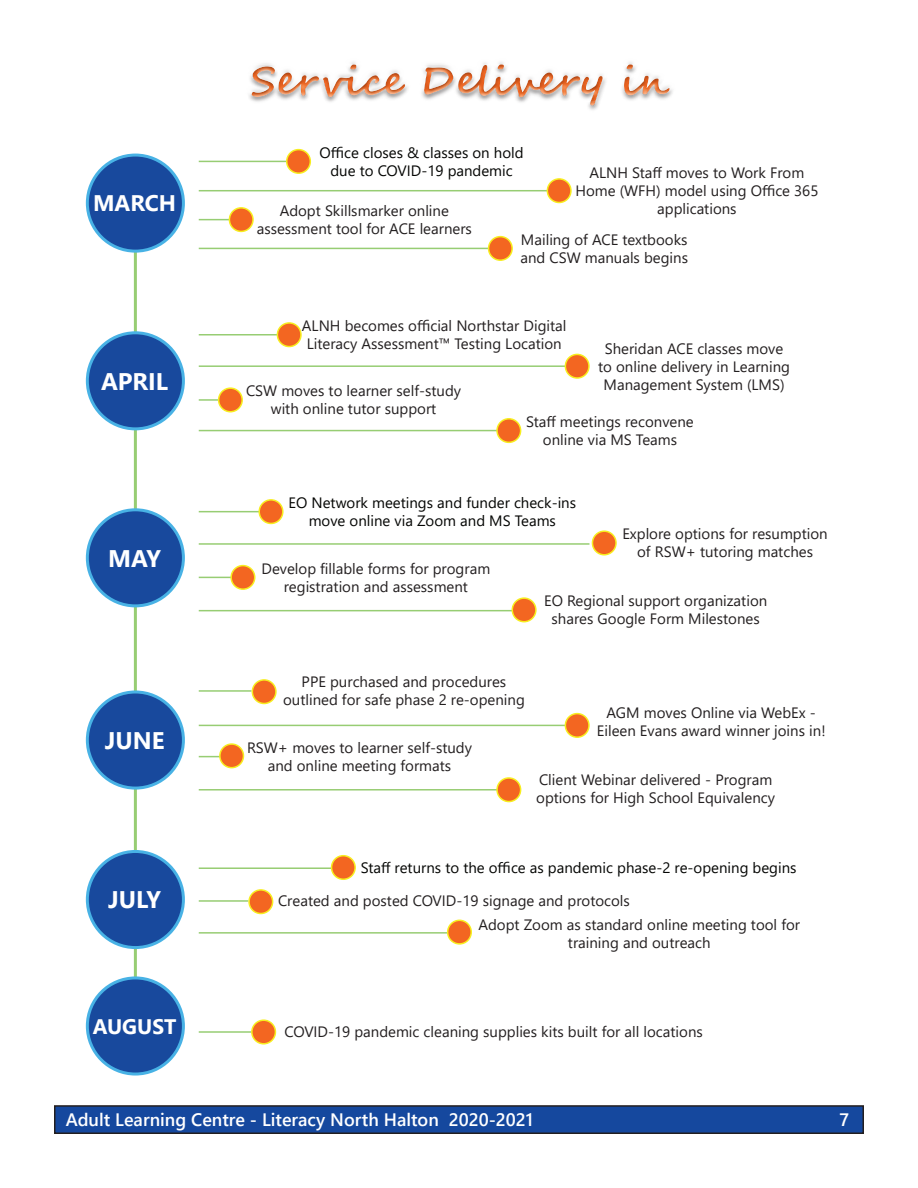
<style>
.page{position:relative;width:918px;height:1188px;background:#fff}
.page>*{position:absolute;margin:0;border:0;box-sizing:border-box;transform-origin:0 0}
.t1{font:700 24px "Segoe UI";color:#fff}
.t2{font:700 22.5px "Segoe UI";color:#fff}
.t3{font:700 21px "Segoe UI";color:#fff}
.t4{font:600 18px "Segoe UI";color:#fff}
.t5{font:15px/18px "Segoe UI";color:#231f20;text-align:center}
.t6{font:15px/18px "Segoe UI";color:#040503;text-align:center}
</style>
<div class="page">
<div style="left:55px;top:1106px;width:808px;height:27px;background:#15489e"></div>
<div style="left:54px;top:1105px;width:810px;height:29px;border:2px solid #231f20"></div>
<hr style="left:134px;top:199px;width:3px;height:820px;background:#97cd73">
<div style="left:244px;top:55px;width:433px;height:50px;background:#231f20;opacity:.5"></div>
<div style="left:87px;top:155px;width:96px;height:96px;background:#18499d;border-radius:50%"></div>
<div style="left:86px;top:154px;width:99px;height:99px;border:3px solid #48b2e5;border-radius:50%"></div>
<div style="left:87px;top:333px;width:96px;height:96px;background:#18499d;border-radius:50%"></div>
<div style="left:86px;top:331px;width:99px;height:99px;border:3px solid #48b2e5;border-radius:50%"></div>
<div style="left:87px;top:510px;width:96px;height:96px;background:#18499d;border-radius:50%"></div>
<div style="left:86px;top:508px;width:99px;height:99px;border:3px solid #48b2e5;border-radius:50%"></div>
<div style="left:87px;top:692px;width:96px;height:96px;background:#18499d;border-radius:50%"></div>
<div style="left:86px;top:691px;width:99px;height:99px;border:3px solid #48b2e5;border-radius:50%"></div>
<div style="left:87px;top:851px;width:96px;height:97px;background:#18499d;border-radius:50%"></div>
<div style="left:86px;top:850px;width:99px;height:99px;border:3px solid #48b2e5;border-radius:50%"></div>
<div style="left:87px;top:978px;width:96px;height:96px;background:#18499d;border-radius:50%"></div>
<div style="left:86px;top:976px;width:99px;height:100px;border:3px solid #48b2e5;border-radius:50%"></div>
<hr style="left:199px;top:190px;width:369px;height:1px;background:#97cd73">
<hr style="left:199px;top:219px;width:49px;height:1px;background:#97cd73">
<hr style="left:199px;top:248px;width:309px;height:1px;background:#97cd73">
<hr style="left:199px;top:161px;width:94px;height:1px;background:#97cd73">
<hr style="left:199px;top:365px;width:376px;height:2px;background:#97cd73">
<hr style="left:199px;top:399px;width:34px;height:2px;background:#97cd73">
<hr style="left:199px;top:430px;width:315px;height:1px;background:#97cd73">
<hr style="left:199px;top:334px;width:101px;height:2px;background:#97cd73">
<div style="left:287px;top:150px;width:23px;height:23px;background:#f36621;border-radius:50%"></div>
<div style="left:286px;top:149px;width:25px;height:25px;border:2px solid #f7ee1f;border-radius:50%"></div>
<div style="left:229px;top:208px;width:24px;height:23px;background:#f36621;border-radius:50%"></div>
<div style="left:229px;top:207px;width:25px;height:25px;border:2px solid #f7ee1f;border-radius:50%"></div>
<div style="left:547px;top:179px;width:24px;height:23px;background:#f36621;border-radius:50%"></div>
<div style="left:547px;top:178px;width:25px;height:25px;border:2px solid #f7ee1f;border-radius:50%"></div>
<div style="left:489px;top:237px;width:23px;height:23px;background:#f36621;border-radius:50%"></div>
<div style="left:488px;top:236px;width:25px;height:25px;border:2px solid #f7ee1f;border-radius:50%"></div>
<div style="left:277px;top:323px;width:24px;height:24px;background:#f36621;border-radius:50%"></div>
<div style="left:277px;top:322px;width:25px;height:25px;border:2px solid #f7ee1f;border-radius:50%"></div>
<div style="left:219px;top:388px;width:23px;height:24px;background:#f36621;border-radius:50%"></div>
<div style="left:218px;top:387px;width:25px;height:25px;border:2px solid #f7ee1f;border-radius:50%"></div>
<div style="left:497px;top:419px;width:24px;height:23px;background:#f36621;border-radius:50%"></div>
<div style="left:496px;top:418px;width:25px;height:25px;border:2px solid #f7ee1f;border-radius:50%"></div>
<div style="left:565px;top:354px;width:24px;height:24px;background:#f36621;border-radius:50%"></div>
<div style="left:565px;top:354px;width:25px;height:25px;border:2px solid #f7ee1f;border-radius:50%"></div>
<hr style="left:199px;top:543px;width:390px;height:2px;background:#97cd73">
<hr style="left:199px;top:577px;width:49px;height:1px;background:#97cd73">
<hr style="left:199px;top:610px;width:315px;height:1px;background:#97cd73">
<hr style="left:199px;top:511px;width:72px;height:1px;background:#97cd73">
<hr style="left:199px;top:725px;width:376px;height:1px;background:#97cd73">
<hr style="left:199px;top:756px;width:34px;height:1px;background:#97cd73">
<hr style="left:199px;top:789px;width:315px;height:2px;background:#97cd73">
<hr style="left:199px;top:690px;width:53px;height:2px;background:#97cd73">
<div style="left:259px;top:500px;width:24px;height:23px;background:#f36621;border-radius:50%"></div>
<div style="left:258px;top:499px;width:26px;height:25px;border:2px solid #f7ee1f;border-radius:50%"></div>
<div style="left:231px;top:566px;width:24px;height:23px;background:#f36621;border-radius:50%"></div>
<div style="left:230px;top:565px;width:25px;height:25px;border:2px solid #f7ee1f;border-radius:50%"></div>
<div style="left:592px;top:531px;width:24px;height:24px;background:#f36621;border-radius:50%"></div>
<div style="left:592px;top:530px;width:25px;height:26px;border:2px solid #f7ee1f;border-radius:50%"></div>
<div style="left:512px;top:598px;width:24px;height:24px;background:#f36621;border-radius:50%"></div>
<div style="left:512px;top:597px;width:25px;height:25px;border:2px solid #f7ee1f;border-radius:50%"></div>
<div style="left:252px;top:680px;width:24px;height:23px;background:#f36621;border-radius:50%"></div>
<div style="left:252px;top:679px;width:25px;height:25px;border:2px solid #f7ee1f;border-radius:50%"></div>
<div style="left:220px;top:744px;width:23px;height:24px;background:#f36621;border-radius:50%"></div>
<div style="left:219px;top:743px;width:25px;height:25px;border:2px solid #f7ee1f;border-radius:50%"></div>
<div style="left:497px;top:778px;width:24px;height:24px;background:#f36621;border-radius:50%"></div>
<div style="left:496px;top:777px;width:25px;height:25px;border:2px solid #f7ee1f;border-radius:50%"></div>
<div style="left:565px;top:714px;width:24px;height:23px;background:#f36621;border-radius:50%"></div>
<div style="left:565px;top:713px;width:25px;height:25px;border:2px solid #f7ee1f;border-radius:50%"></div>
<hr style="left:199px;top:900px;width:49px;height:2px;background:#97cd73">
<hr style="left:199px;top:932px;width:260px;height:2px;background:#97cd73">
<hr style="left:199px;top:867px;width:138px;height:2px;background:#97cd73">
<hr style="left:199px;top:1031px;width:53px;height:2px;background:#97cd73">
<div style="left:332px;top:856px;width:23px;height:23px;background:#f36621;border-radius:50%"></div>
<div style="left:331px;top:855px;width:25px;height:25px;border:2px solid #f7ee1f;border-radius:50%"></div>
<div style="left:249px;top:890px;width:24px;height:24px;background:#f36621;border-radius:50%"></div>
<div style="left:248px;top:889px;width:25px;height:25px;border:2px solid #f7ee1f;border-radius:50%"></div>
<div style="left:448px;top:920px;width:23px;height:24px;background:#f36621;border-radius:50%"></div>
<div style="left:447px;top:920px;width:25px;height:25px;border:2px solid #f7ee1f;border-radius:50%"></div>
<div style="left:252px;top:1020px;width:23px;height:24px;background:#f36621;border-radius:50%"></div>
<div style="left:251px;top:1019px;width:25px;height:26px;border:2px solid #f7ee1f;border-radius:50%"></div>
<p class="t2" style="left:93px;top:182px;width:85px">MARCH</p>
<p class="t1" style="left:101px;top:358px;width:69px">APRIL</p>
<p class="t1" style="left:108px;top:535px;width:54px">MAY</p>
<p class="t1" style="left:105px;top:718px;width:61px">JUNE</p>
<p class="t1" style="left:108px;top:877px;width:55px">JULY</p>
<p class="t3" style="left:93px;top:1006px;width:85px">AUGUST</p>
<p class="t6" style="left:320px;top:142px;width:206px">Office closes &amp; classes on hold due to COVID-19 pandemic</p>
<p class="t5" style="left:575px;top:163px;width:245px">ALNH Staff moves to Work From<br>Home (WFH) model using Office 365 applications</p>
<p class="t5" style="left:520px;top:229px;width:169px;text-align:left">Mailing of ACE textbooks and CSW manuals begins</p>
<p class="t5" style="left:257px;top:200px;width:217px">Adopt Skillsmarker online assessment tool for ACE learners</p>
<p class="t5" style="left:302px;top:316px;width:266px">ALNH becomes official Northstar Digital<br>Literacy Assessment™ Testing Location</p>
<p class="t5" style="left:598px;top:338px;width:193px">Sheridan ACE classes move to online delivery in Learning<br>Management System (LMS)</p>
<p class="t5" style="left:526px;top:411px;width:169px">Staff meetings reconvene online via MS Teams</p>
<p class="t5" style="left:246px;top:381px;width:217px">CSW moves to learner self-study with online tutor support</p>
<p class="t6" style="left:289px;top:492px;width:289px">EO Network meetings and funder check-ins move online via Zoom and MS Teams</p>
<p class="t5" style="left:622px;top:524px;width:207px">Explore options for resumption of RSW+ tutoring matches</p>
<p class="t5" style="left:544px;top:591px;width:225px">EO Regional support organization shares Google Form Milestones</p>
<p class="t5" style="left:262px;top:558px;width:230px">Develop fillable forms for program registration and assessment</p>
<p class="t5" style="left:283px;top:672px;width:243px">PPE purchased and procedures outlined for safe phase 2 re-opening</p>
<p class="t5" style="left:247px;top:737px;width:227px">RSW+ moves to learner self-study and online meeting formats</p>
<p class="t5" style="left:597px;top:703px;width:230px">AGM moves Online via WebEx -<br>Eileen Evans award winner joins in!</p>
<p class="t5" style="left:536px;top:770px;width:240px;text-align:left">Client Webinar delivered - Program options for High School Equivalency</p>
<p class="t6" style="left:361px;top:857px;width:437px">Staff returns to the office as pandemic phase-2 re-opening begins</p>
<p class="t5" style="left:278px;top:890px;width:353px">Created and posted COVID-19 signage and protocols</p>
<p class="t5" style="left:478px;top:914px;width:323px">Adopt Zoom as standard online meeting tool for training and outreach</p>
<p class="t5" style="left:285px;top:1022px;width:420px">COVID-19 pandemic cleaning supplies kits built for all locations</p>
<p class="t4" style="left:66px;top:1103px;width:469px">Adult Learning Centre - Literacy North Halton 2020-2021</p>
<p class="t4" style="left:839px;top:1103px;width:11px">7</p>
</div>
